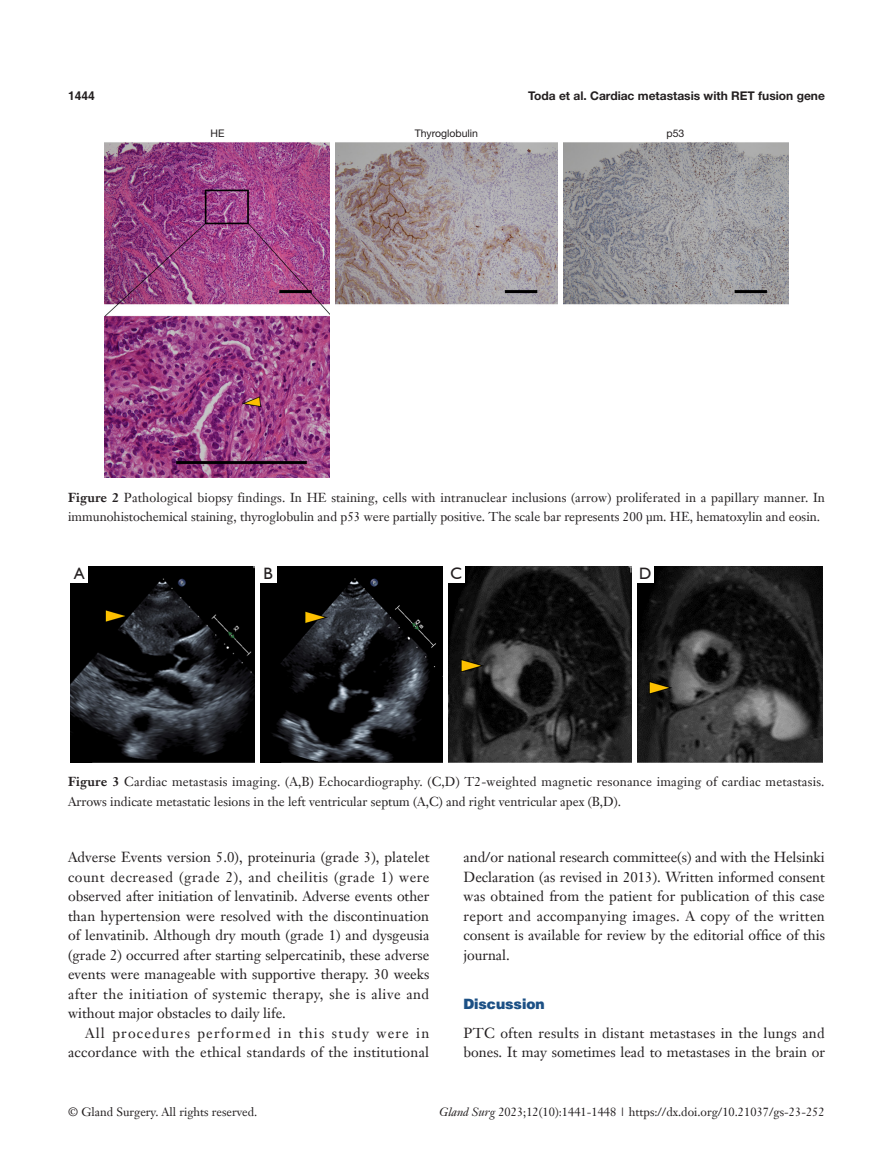
<style>
.page{position:relative;width:893px;height:1170px;background:#fff}
.page>*{position:absolute;margin:0;border:0;box-sizing:border-box;transform-origin:0 0}
.t1{font:16.5px "Humanist 521 BT";color:#231f20}
.t2{font:14.25px/19.5px "Janson Text LT";letter-spacing:.015em;color:#231f20;text-align:justify}
._1ji-6_5{font:900 14.25px "Helvetica";color:#1c5085}
.t3{font:12.75px/19.5px "Janson Text LT";letter-spacing:.01em;color:#231f20}
.t4{font:12px "Janson Text LT";color:#231f20}
.t5{font:700 12px "Helvetica Neue LT Pro";color:#231f20}
.t6{font:700 12px "Helvetica";color:#231f20}
.t7{font:10.5px "Helvetica Neue LT Pro";color:#231f20}
.s1{font-weight:700}
.s2{font-style:italic}
</style>
<div class="page">
<img style="left:105px;top:142px;width:683px;height:336px">
<hr style="left:330px;top:142px;width:4px;height:336px;background:#fff">
<hr style="left:559px;top:142px;width:4px;height:336px;background:#fff">
<img style="left:71px;top:566px;width:751px;height:196px">
<hr style="left:256px;top:565px;width:4px;height:197px;background:#fff">
<div style="left:443px;top:565px;width:5px;height:197px;background:#fff"></div>
<div style="left:632px;top:565px;width:5px;height:197px;background:#fff"></div>
<div style="left:71px;top:565px;width:17px;height:17px;background:#fff"></div>
<div style="left:260px;top:565px;width:17px;height:17px;background:#fff"></div>
<div style="left:448px;top:565px;width:17px;height:17px;background:#fff"></div>
<div style="left:637px;top:565px;width:17px;height:17px;background:#fff"></div>
<p class="t6" style="left:68px;top:88px;width:28px">1444</p>
<p class="t5" style="left:528px;top:88px;width:298px">Toda et al. Cardiac metastasis with RET fusion gene</p>
<p class="t7" style="left:210px;top:126px;width:15px">HE</p>
<p class="t7" style="left:415px;top:126px;width:65px">Thyroglobulin</p>
<p class="t7" style="left:666px;top:126px;width:19px">p53</p>
<p class="t3" style="left:68px;top:487px;width:758px"><span class="s1">Figure 2</span> Pathological biopsy findings. In HE staining, cells with intranuclear inclusions (arrow) proliferated in a papillary manner. In immunohistochemical staining, thyroglobulin and p53 were partially positive. The scale bar represents 200 μm. HE, hematoxylin and eosin.</p>
<p class="t1" style="left:74px;top:563px;width:12px">A</p>
<p class="t1" style="left:264px;top:563px;width:11px">B</p>
<p class="t1" style="left:450px;top:563px;width:13px">C</p>
<p class="t1" style="left:639px;top:563px;width:14px">D</p>
<p class="t3" style="left:68px;top:771px;width:758px"><span class="s1">Figure 3</span> Cardiac metastasis imaging. (A,B) Echocardiography. (C,D) T2-weighted magnetic resonance imaging of cardiac metastasis.<br>Arrows indicate metastatic lesions in the left ventricular septum (A,C) and right ventricular apex (B,D).</p>
<p class="t2" style="left:68px;top:847px;width:363px">Adverse Events version 5.0), proteinuria (grade 3), platelet count decreased (grade 2), and cheilitis (grade 1) were observed after initiation of lenvatinib. Adverse events other than hypertension were resolved with the discontinuation of lenvatinib. Although dry mouth (grade 1) and dysgeusia (grade 2) occurred after starting selpercatinib, these adverse events were manageable with supportive therapy. 30 weeks after the initiation of systemic therapy, she is alive and without major obstacles to daily life.</p>
<p class="t2" style="left:68px;top:1022px;width:363px;text-align:right">All procedures performed in this study were in accordance with the ethical standards of the institutional</p>
<p class="t2" style="left:463px;top:847px;width:363px">and/or national research committee(s) and with the Helsinki Declaration (as revised in 2013). Written informed consent was obtained from the patient for publication of this case report and accompanying images. A copy of the written consent is available for review by the editorial office of this journal.</p>
<p class="_1ji-6_5" style="left:463px;top:994px;width:83px">Discussion</p>
<p class="t2" style="left:463px;top:1022px;width:363px">PTC often results in distant metastases in the lungs and bones. It may sometimes lead to metastases in the brain or</p>
<p class="t4" style="left:68px;top:1104px;width:191px">© Gland Surgery. All rights reserved.</p>
<p class="t4" style="left:439px;top:1104px;width:387px"><span class="s2">Gland Surg</span> 2023;12(10):1441-1448 | https://dx.doi.org/10.21037/gs-23-252</p>
</div>
